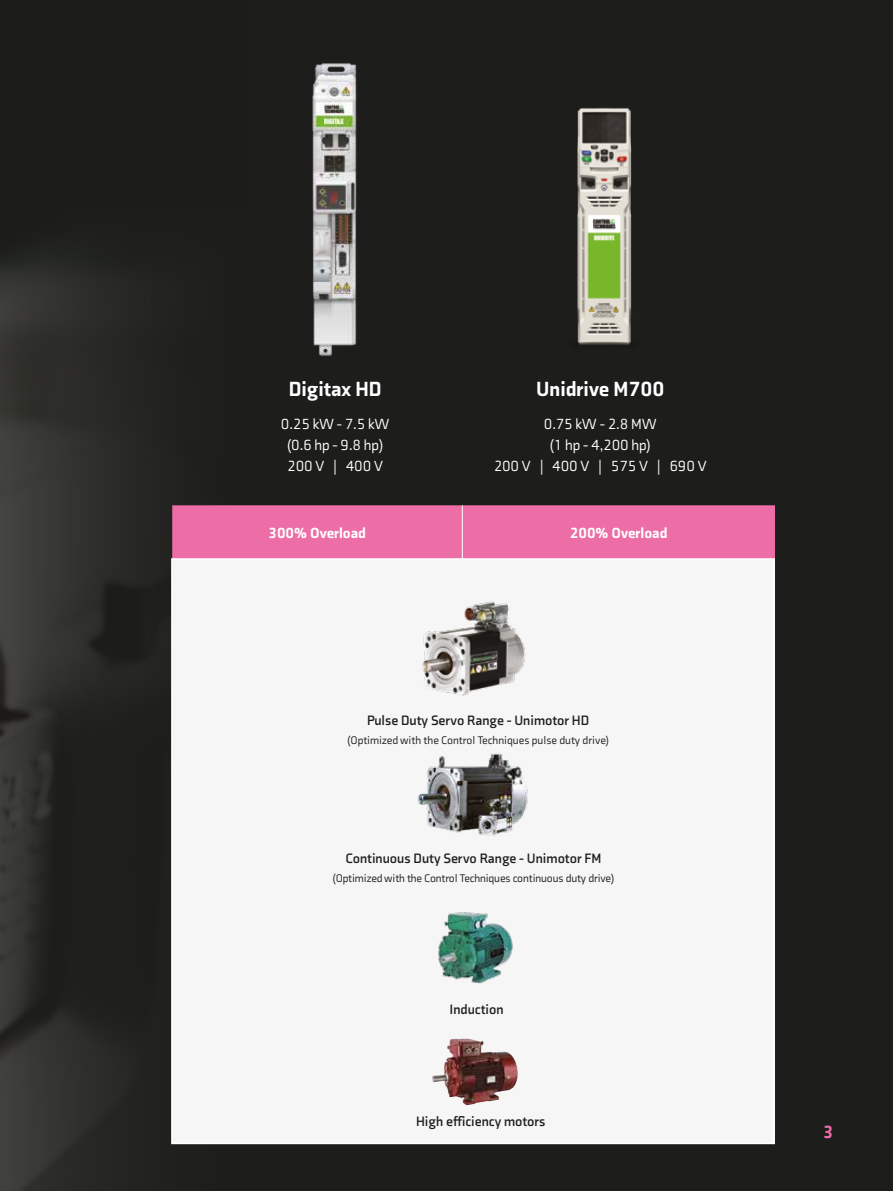
<style>
.page{position:relative;width:893px;height:1191px;background:#1d1d1b}
.page>*{position:absolute;margin:0;border:0;box-sizing:border-box;transform-origin:0 0}
.t1{font:900 21px "Axia";color:#fff}
.t2{font:900 18px "Axia";color:#ed6ea7}
.t3{font:15px/21px "Axia";letter-spacing:-.01em;color:#fff;text-align:center}
.t4{font:900 15px "Axia";color:#fff}
.t5{font:700 13.95px "Axia";color:#1d1d1b}
.t6{font:11.25px "Axia";letter-spacing:-.01em;color:#1d1d1b}
</style>
<div class="page">
<img style="left:0;top:259px;width:260px;height:932px">
<div style="left:172px;top:505px;width:603px;height:53px;background:#ed6ea7"></div>
<hr style="left:462px;top:505px;width:1px;height:54px;background:#fff">
<img style="left:577px;top:107px;width:55px;height:238px">
<img style="left:312px;top:63px;width:45px;height:293px">
<div style="left:171px;top:558px;width:604px;height:586px;background:#f6f6f6;border:2px solid #fff"></div>
<img style="left:422px;top:601px;width:104px;height:95px">
<img style="left:418px;top:753px;width:110px;height:83px">
<img style="left:438px;top:912px;width:75px;height:72px">
<img style="left:432px;top:1039px;width:44px;height:66px">
<h1 class="t1" style="left:289px;top:375px;width:95px">Digitax HD</h1>
<h3 class="t3" style="left:281px;top:414px;width:110px">0.25 kW - 7.5 kW (0.6 hp - 9.8 hp)<br>200 V | 400 V</h3>
<h1 class="t1" style="left:536px;top:375px;width:130px">Unidrive M700</h1>
<h3 class="t3" style="left:494px;top:414px;width:215px">0.75 kW - 2.8 MW<br>(1 hp - 4,200 hp)<br>200 V | 400 V | 575 V | 690 V</h3>
<h3 class="t4" style="left:268px;top:523px;width:99px">300% Overload</h3>
<h3 class="t4" style="left:570px;top:523px;width:99px">200% Overload</h3>
<p class="t5" style="left:367px;top:711px;width:224px">Pulse Duty Servo Range - Unimotor HD</p>
<p class="t6" style="left:347px;top:733px;width:264px">(Optimized with the Control Techniques pulse duty drive)</p>
<p class="t5" style="left:345px;top:850px;width:257px">Continuous Duty Servo Range - Unimotor FM</p>
<p class="t6" style="left:332px;top:871px;width:284px">(Optimized with the Control Techniques continuous duty drive)</p>
<p class="t5" style="left:449px;top:1000px;width:56px">Induction</p>
<p class="t5" style="left:416px;top:1112px;width:131px">High efficiency motors</p>
<h2 class="t2" style="left:823px;top:1121px;width:12px">3</h2>
</div>
